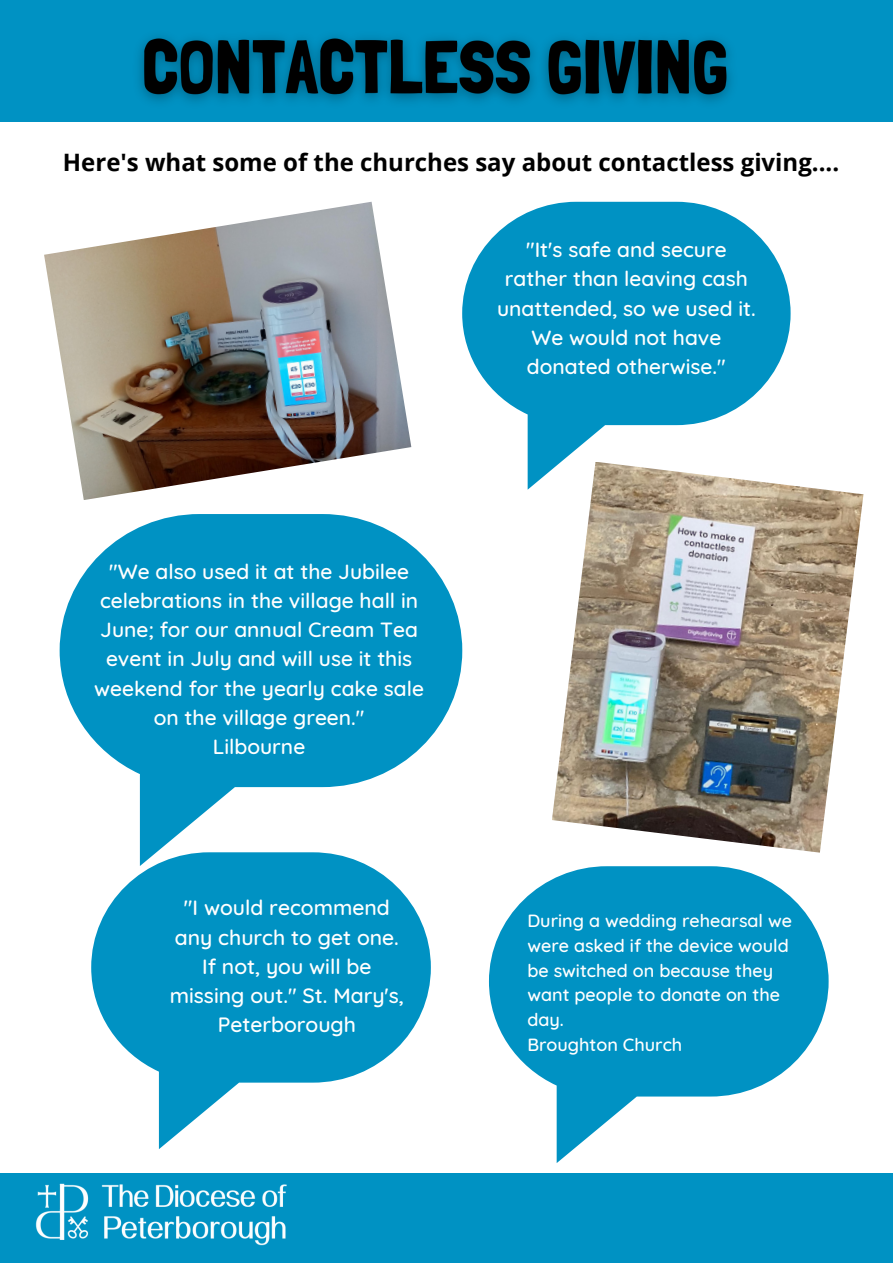
<style>
.page{position:relative;width:893px;height:1264px;background:#fff}
.page>*{position:absolute;margin:0;border:0;box-sizing:border-box;transform-origin:0 0}
.t1{font:700 24px "Open Sans";color:#000}
.t2{font:500 21.15px/29.2px "Quicksand";color:#fff;text-align:center}
.t3{font:500 21px/29.2px "Quicksand";color:#fff;text-align:center}
.t4{font:500 18px/24.8px "Quicksand";color:#fff}
</style>
<div class="page">
<div style="left:0;top:0;width:892px;height:122px;background:#0092c3"></div>
<div style="left:0;top:1173px;width:892px;height:89px;background:#0092c3"></div>
<img style="left:35px;top:1183px;width:252px;height:63px">
<svg style="left:462px;top:202px;width:328px;height:287px;fill:#0092c3"></svg>
<svg style="left:60px;top:514px;width:402px;height:338px;fill:#0092c3"></svg>
<svg style="left:91px;top:852px;width:340px;height:297px;fill:#0092c3"></svg>
<img style="left:44px;top:202px;width:367px;height:298px">
<img style="left:552px;top:461px;width:311px;height:391px">
<img style="left:139px;top:37px;width:592px;height:65px">
<svg style="left:489px;top:866px;width:339px;height:297px;fill:#0092c3"></svg>
<p class="t1" style="left:63px;top:145px;width:777px">Here's what some of the churches say about contactless giving....</p>
<p class="t3" style="left:497px;top:235px;width:260px">"It's safe and secure rather than leaving cash unattended, so we used it.<br>We would not have donated otherwise."</p>
<p class="t3" style="left:94px;top:556px;width:331px">"We also used it at the Jubilee celebrations in the village hall in<br>June; for our annual Cream Tea event in July and will use it this weekend for the yearly cake sale on the village green."<br>Lilbourne</p>
<p class="t2" style="left:170px;top:892px;width:236px">"I would recommend any church to get one.<br>If not, you will be missing out." St. Mary's,<br>Peterborough</p>
<p class="t4" style="left:527px;top:908px;width:266px">During a wedding rehearsal we were asked if the device would be switched on because they want people to donate on the day.<br>Broughton Church</p>
</div>
